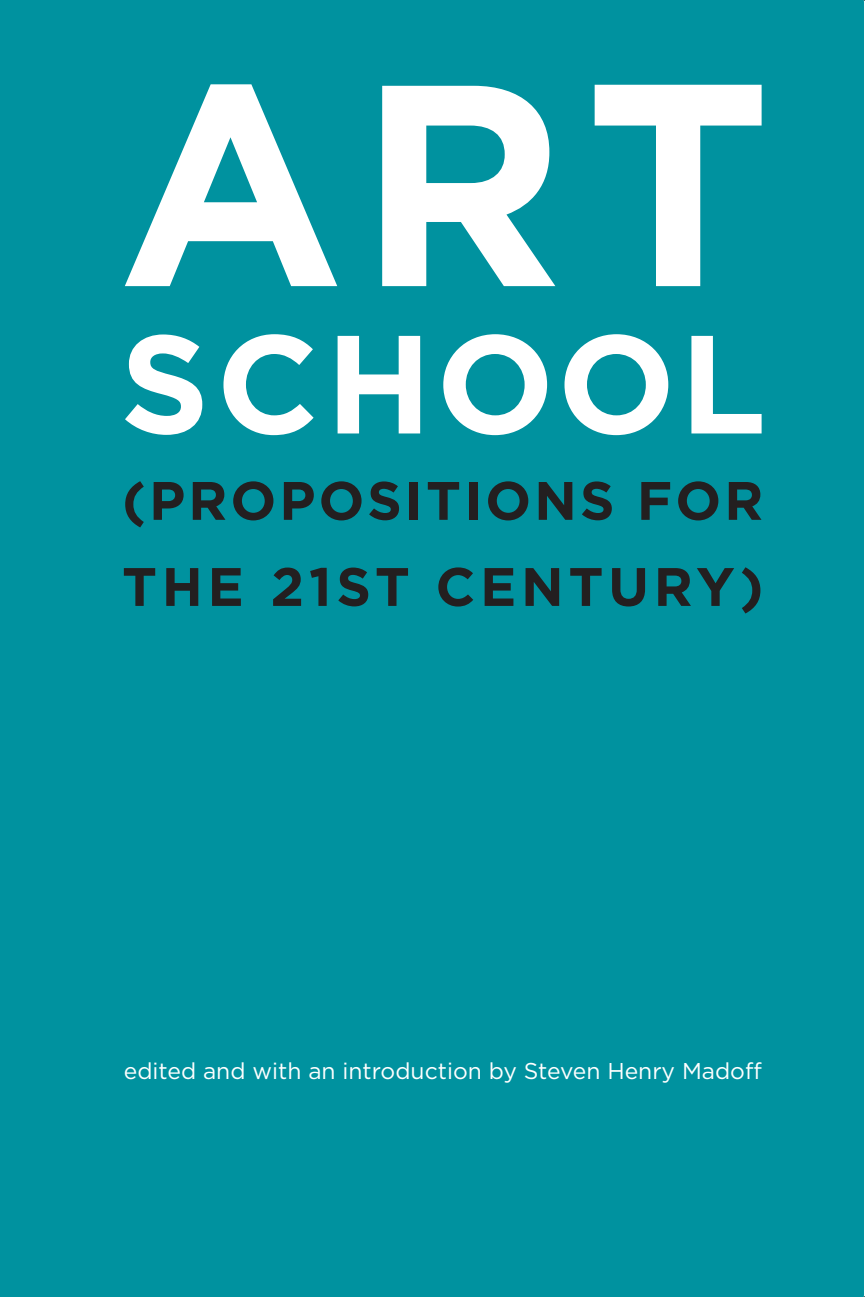
<style>
.page{position:relative;width:865px;height:1297px;background:#fff}
.page>*{position:absolute;margin:0;border:0;box-sizing:border-box;transform-origin:0 0}
.t1{font:700 286px "Gotham";color:#fff}
.t2{font:700 139.4px "Gotham";letter-spacing:.03em;color:#fff}
.t3{font:700 54px/86px "Gotham";letter-spacing:.06em;color:#231f20}
.t4{font:22.8px "Gotham";color:#fff}
.s1{font-size:287.6px}
</style>
<div class="page">
<div style="left:0;top:0;width:863px;height:1296px;background:#00929f"></div>
<h1 class="t1" style="left:118px;top:19px;width:654px">AR<span class="s1">T</span></h1>
<h2 class="t2" style="left:120px;top:303px;width:647px">SCHOOL</h2>
<h3 class="t3" style="left:122px;top:456px;width:642px">(PROPOSITIONS FOR<br>THE 21ST CENTURY)</h3>
<p class="t4" style="left:124px;top:1058px;width:639px">edited and with an introduction by Steven Henry Madoff</p>
</div>
